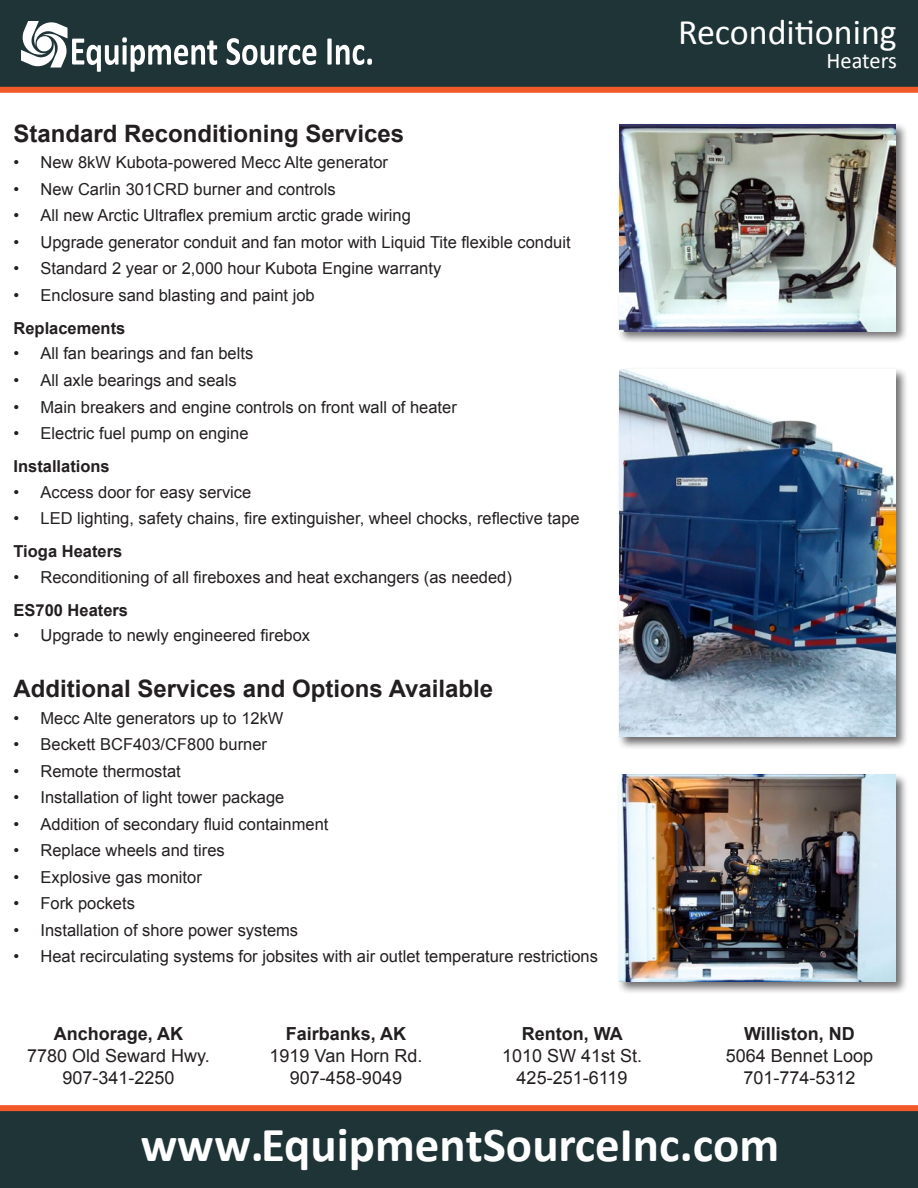
<style>
.page{position:relative;width:918px;height:1188px;background:#fff}
.page>*{position:absolute;margin:0;border:0;box-sizing:border-box;transform-origin:0 0}
.t1{font:700 48.9px "Calibri";color:#fff}
.t2{font:36px "Calibri";color:#fff}
.t3{font:700 24px "Arial";color:#231f20}
.t4{font:22.5px "Calibri";letter-spacing:-.005em;color:#fff}
.t5{font:18px/21.6px "Arial";color:#231f20;text-align:center}
.t6{font:700 18px "Arial";color:#231f20}
.t7{font:16.5px "Arial";color:#231f20}
.t8{font:700 16.5px "Arial";color:#231f20}
</style>
<div class="page">
<div style="left:618px;top:773px;width:290px;height:222px;background:#231f20;opacity:.65"></div>
<img style="left:620px;top:775px;width:275px;height:207px">
<div style="left:618px;top:122px;width:290px;height:222px;background:#231f20;opacity:.65"></div>
<img style="left:620px;top:124px;width:275px;height:207px">
<div style="left:618px;top:367px;width:290px;height:383px;background:#231f20;opacity:.65"></div>
<img style="left:620px;top:369px;width:275px;height:368px">
<div style="left:0;top:1110px;width:918px;height:78px;background:#1f3437"></div>
<div style="left:0;top:1105px;width:918px;height:6px;background:#f15929"></div>
<div style="left:0;top:0;width:918px;height:88px;background:#1f3437"></div>
<div style="left:0;top:87px;width:918px;height:6px;background:#f15929"></div>
<svg style="left:21px;top:21px;width:196px;height:51px"></svg>
<svg style="left:227px;top:38px;width:89px;height:27px"></svg>
<svg style="left:327px;top:38px;width:45px;height:27px"></svg>
<h3 class="t3" style="left:14px;top:117px;width:392px">Standard Reconditioning Services</h3>
<p class="t7" style="left:14px;top:152px;width:376px">• New 8kW Kubota-powered Mecc Alte generator</p>
<p class="t7" style="left:14px;top:178px;width:324px">• New Carlin 301CRD burner and controls</p>
<p class="t7" style="left:14px;top:205px;width:399px">• All new Arctic Ultraflex premium arctic grade wiring</p>
<p class="t7" style="left:14px;top:231px;width:559px">• Upgrade generator conduit and fan motor with Liquid Tite flexible conduit</p>
<p class="t7" style="left:14px;top:258px;width:429px">• Standard 2 year or 2,000 hour Kubota Engine warranty</p>
<p class="t7" style="left:14px;top:284px;width:303px">• Enclosure sand blasting and paint job</p>
<p class="t8" style="left:14px;top:317px;width:113px">Replacements</p>
<p class="t7" style="left:14px;top:343px;width:241px">• All fan bearings and fan belts</p>
<p class="t7" style="left:14px;top:369px;width:225px">• All axle bearings and seals</p>
<p class="t7" style="left:14px;top:396px;width:445px">• Main breakers and engine controls on front wall of heater</p>
<p class="t7" style="left:14px;top:423px;width:237px">• Electric fuel pump on engine</p>
<p class="t8" style="left:14px;top:456px;width:98px">Installations</p>
<p class="t7" style="left:14px;top:481px;width:239px">• Access door for easy service</p>
<p class="t7" style="left:14px;top:508px;width:568px">• LED lighting, safety chains, fire extinguisher, wheel chocks, reflective tape</p>
<p class="t8" style="left:14px;top:541px;width:110px">Tioga Heaters</p>
<p class="t7" style="left:14px;top:566px;width:500px">• Reconditioning of all fireboxes and heat exchangers (as needed)</p>
<p class="t8" style="left:14px;top:599px;width:116px">ES700 Heaters</p>
<p class="t7" style="left:14px;top:625px;width:298px">• Upgrade to newly engineered firebox</p>
<h3 class="t3" style="left:14px;top:673px;width:481px">Additional Services and Options Available</h3>
<p class="t7" style="left:14px;top:707px;width:272px">• Mecc Alte generators up to 12kW</p>
<p class="t7" style="left:14px;top:733px;width:255px">• Beckett BCF403/CF800 burner</p>
<p class="t7" style="left:14px;top:760px;width:169px">• Remote thermostat</p>
<p class="t7" style="left:14px;top:787px;width:272px">• Installation of light tower package</p>
<p class="t7" style="left:14px;top:813px;width:316px">• Addition of secondary fluid containment</p>
<p class="t7" style="left:14px;top:840px;width:213px">• Replace wheels and tires</p>
<p class="t7" style="left:14px;top:866px;width:190px">• Explosive gas monitor</p>
<p class="t7" style="left:14px;top:893px;width:123px">• Fork pockets</p>
<p class="t7" style="left:14px;top:919px;width:286px">• Installation of shore power systems</p>
<p class="t7" style="left:14px;top:946px;width:586px">• Heat recirculating systems for jobsites with air outlet temperature restrictions</p>
<p class="t6" style="left:54px;top:1022px;width:131px">Anchorage, AK</p>
<p class="t5" style="left:27px;top:1045px;width:184px">7780 Old Seward Hwy.<br>907-341-2250</p>
<p class="t6" style="left:286px;top:1022px;width:122px">Fairbanks, AK</p>
<p class="t5" style="left:270px;top:1045px;width:154px">1919 Van Horn Rd.<br>907-458-9049</p>
<p class="t6" style="left:522px;top:1022px;width:102px">Renton, WA</p>
<p class="t5" style="left:502px;top:1045px;width:142px">1010 SW 41st St.<br>425-251-6119</p>
<h2 class="t2" style="left:678px;top:9px;width:220px">Reconditioning</h2>
<h3 class="t4" style="left:826px;top:47px;width:72px">Heaters</h3>
<p class="t6" style="left:744px;top:1022px;width:112px">Williston, ND</p>
<p class="t5" style="left:726px;top:1045px;width:149px">5064 Bennet Loop<br>701-774-5312</p>
<h1 class="t1" style="left:141px;top:1113px;width:640px">www.EquipmentSourceInc.com</h1>
</div>
